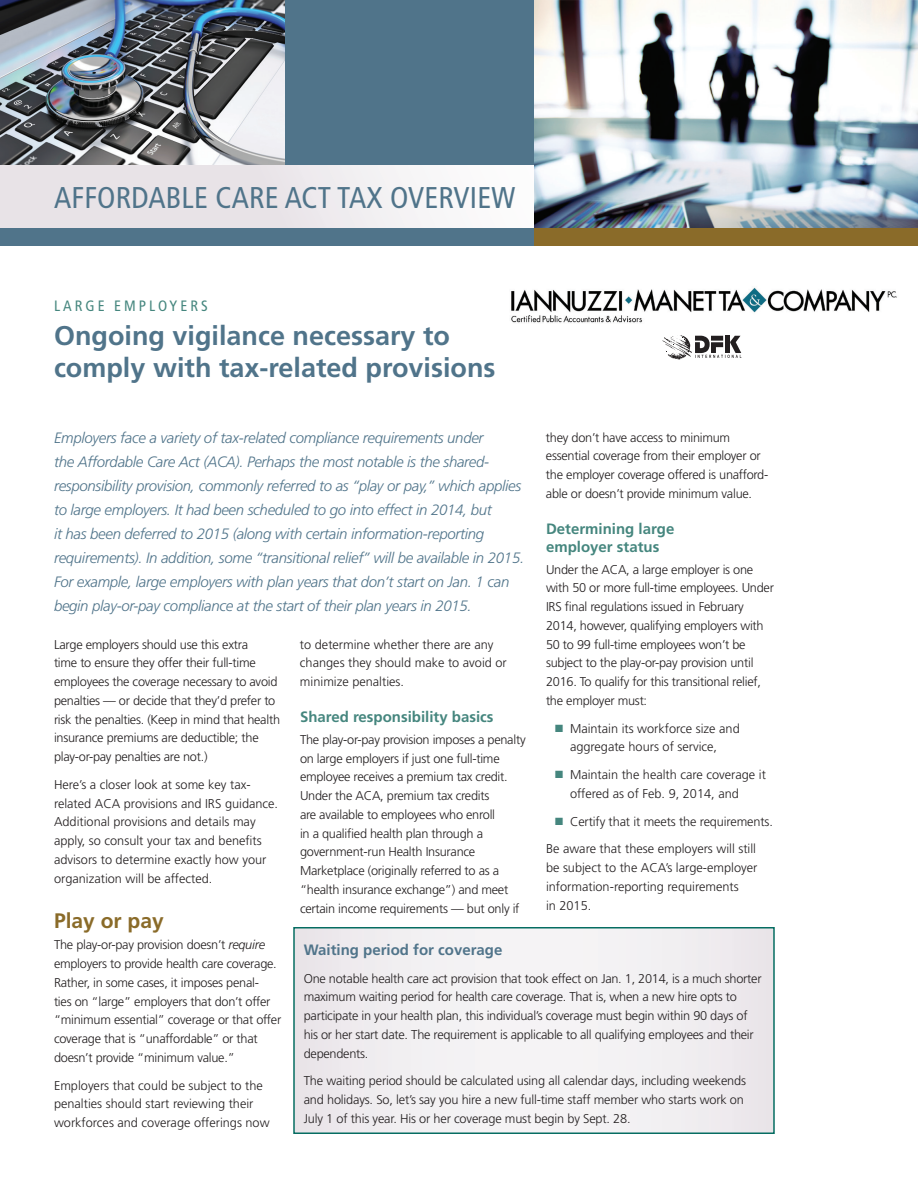
<style>
.page{position:relative;width:918px;height:1188px;background:#fff}
.page>*{position:absolute;margin:0;border:0;box-sizing:border-box;transform-origin:0 0}
.t1{font:condensed 30px "Frutiger LT Std";letter-spacing:.005em;color:#50748a}
.t2{font:700 27px/32.4px "Frutiger LT Std";color:#50748a}
.t3{font:700 21px "Frutiger LT Std";color:#8a6b29}
.t4{font:italic 300 15px/24px "Frutiger LT Std";letter-spacing:-.02em;color:#50748a}
.t5{font:700 15px/18px "Frutiger LT Std";color:#45867e}
.t6{font:700 15px "Frutiger LT Std";color:#50748a}
.t7{font:condensed 15px "Frutiger LT Std";letter-spacing:.2em;color:#45867e}
.t8{font:300 12.75px/18.8px "Frutiger LT Std";letter-spacing:-.02em;color:#231f20}
.t9{font:300 12.75px/18.8px "Frutiger LT Std";color:#231f20}
.s1{color:#45867e}
.s2{font-style:italic}
</style>
<div class="page">
<svg style="left:0;top:165px;width:424px;height:63px"></svg>
<div style="left:0;top:228px;width:918px;height:18px;background:#50748a"></div>
<img style="left:0;top:0;width:285px;height:165px">
<div style="left:534px;top:228px;width:384px;height:18px;background:#8a6b29"></div>
<div style="left:285px;top:0;width:249px;height:165px;background:#50748a"></div>
<img style="left:534px;top:0;width:384px;height:228px">
<div style="left:294px;top:928px;width:480px;height:205px;background:#f2f0f2"></div>
<div style="left:293px;top:927px;width:482px;height:207px;border:2px solid #066d62"></div>
<img style="left:511px;top:287px;width:386px;height:36px">
<svg style="left:663px;top:335px;width:78px;height:24px"></svg>
<h1 class="t1" style="left:54px;top:180px;width:463px">AFFORDABLE CARE ACT TAX OVERVIEW</h1>
<p class="t7" style="left:54px;top:297px;width:155px">LARGE EMPLOYERS</p>
<h2 class="t2" style="left:54px;top:319px;width:443px">Ongoing vigilance necessary to comply with tax-related provisions</h2>
<p class="t4" style="left:54px;top:426px;width:472px">Employers face a variety of tax-related compliance requirements under<br>the Affordable Care Act (ACA). Perhaps the most notable is the shared&shy;responsibility provision, commonly referred to as “play or pay,” which applies to large employers. It had been scheduled to go into effect in 2014, but<br>it has been deferred to 2015 (along with certain information-reporting requirements). In addition, some “transitional relief” will be available in 2015.<br>For example, large employers with plan years that don’t start on Jan. 1 can begin play-or-pay compliance at the start of their plan years in 2015.</p>
<p class="t8" style="left:546px;top:428px;width:224px">they don’t have access to minimum essential coverage from their employer or the employer coverage offered is unafford&shy;able or doesn’t provide minimum value.</p>
<p class="t5" style="left:546px;top:520px;width:130px">Determining large employer status</p>
<p class="t8" style="left:546px;top:560px;width:229px">Under the ACA, a large employer is one with 50 or more full-time employees. Under IRS final regulations issued in February 2014, however, qualifying employers with 50 to 99 full-time employees won’t be subject to the play-or-pay provision until 2016. To qualify for this transitional relief, the employer must:</p>
<p class="t9" style="left:570px;top:719px;width:171px;text-indent:-15px"><span class="s1">■</span> Maintain its workforce size and aggregate hours of service,</p>
<p class="t9" style="left:570px;top:765px;width:197px;text-indent:-15px"><span class="s1">■</span> Maintain the health care coverage it offered as of Feb. 9, 2014, and</p>
<p class="t8" style="left:546px;top:807px;width:228px;line-height:27.8px;text-indent:9px"><span class="s1">■</span> Certify that it meets the requirements.<br>Be aware that these employers will still</p>
<p class="t9" style="left:546px;top:858px;width:213px">be subject to the ACA’s large-employer information-reporting requirements<br>in 2015.</p>
<p class="t8" style="left:54px;top:635px;width:228px">Large employers should use this extra<br>time to ensure they offer their full-time employees the coverage necessary to avoid penalties — or decide that they’d prefer to risk the penalties. (Keep in mind that health insurance premiums are deductible; the play-or-pay penalties are not.)</p>
<p class="t9" style="left:54px;top:775px;width:226px">Here’s a closer look at some key tax&shy;related ACA provisions and IRS guidance.<br>Additional provisions and details may apply, so consult your tax and benefits advisors to determine exactly how your organization will be affected.</p>
<h3 class="t3" style="left:54px;top:908px;width:111px">Play or pay</h3>
<p class="t8" style="left:54px;top:936px;width:229px">The play-or-pay provision doesn’t <span class="s2">require </span>employers to provide health care coverage.<br>Rather, in some cases, it imposes penal-<br>ties on “large” employers that don’t offer “minimum essential” coverage or that offer coverage that is “unaffordable” or that doesn’t provide “minimum value.”</p>
<p class="t9" style="left:54px;top:1076px;width:217px">Employers that could be subject to the penalties should start reviewing their workforces and coverage offerings now</p>
<p class="t9" style="left:300px;top:635px;width:208px">to determine whether there are any changes they should make to avoid or minimize penalties.</p>
<p class="t5" style="left:300px;top:708px;width:195px">Shared responsibility basics</p>
<p class="t8" style="left:300px;top:730px;width:227px">The play-or-pay provision imposes a penalty on large employers if just one full-time employee receives a premium tax credit.<br>Under the ACA, premium tax credits<br>are available to employees who enroll<br>in a qualified health plan through a government-run Health Insurance Marketplace (originally referred to as a “health insurance exchange”) and meet certain income requirements — but only if</p>
<p class="t6" style="left:304px;top:941px;width:200px">Waiting period for coverage</p>
<p class="t8" style="left:304px;top:969px;width:459px">One notable health care act provision that took effect on Jan. 1, 2014, is a much shorter maximum waiting period for health care coverage. That is, when a new hire opts to participate in your health plan, this individual’s coverage must begin within 90 days of his or her start date. The requirement is applicable to all qualifying employees and their dependents.</p>
<p class="t8" style="left:304px;top:1072px;width:444px">The waiting period should be calculated using all calendar days, including weekends and holidays. So, let’s say you hire a new full-time staff member who starts work on<br>July 1 of this year. His or her coverage must begin by Sept. 28.</p>
</div>
